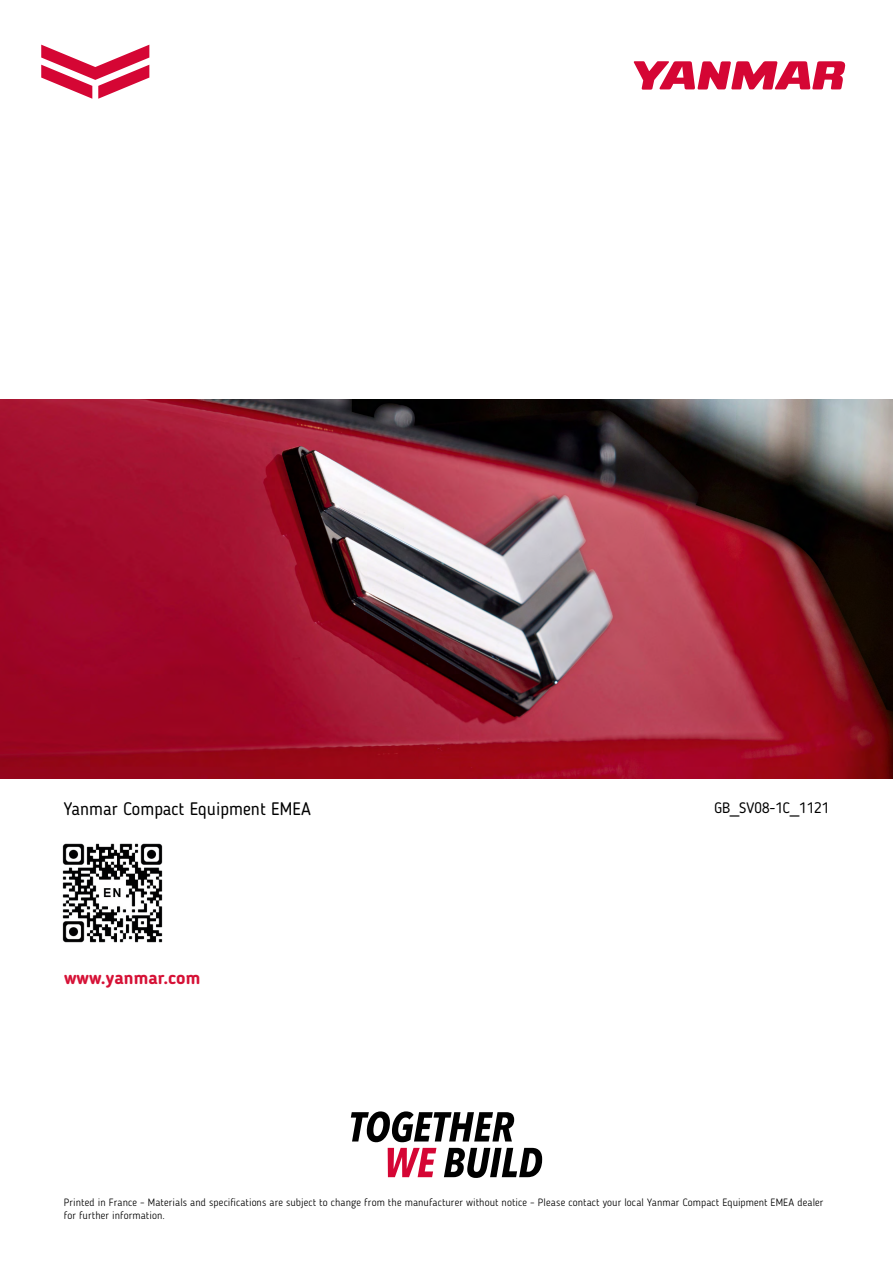
<style>
.page{position:relative;width:893px;height:1263px;background:#fff}
.page>*{position:absolute;margin:0;border:0;box-sizing:border-box;transform-origin:0 0}
.t1{font:18px "Blogger Sans";color:#000}
.t2{font:700 18px "Blogger Sans";color:#d61136}
.t3{font:15px "Blogger Sans";color:#000}
.t4{font:300 10.5px/13.5px "Blogger Sans";letter-spacing:.015em;color:#000}
</style>
<div class="page">
<svg style="left:351px;top:1111px;width:163px;height:31px"></svg>
<svg style="left:388px;top:1148px;width:48px;height:29px"></svg>
<svg style="left:444px;top:1148px;width:98px;height:30px"></svg>
<svg style="left:634px;top:61px;width:212px;height:29px"></svg>
<svg style="left:41px;top:45px;width:108px;height:54px"></svg>
<img style="left:0;top:399px;width:893px;height:380px">
<img style="left:62px;top:843px;width:101px;height:100px">
<h1 class="t1" style="left:64px;top:798px;width:249px">Yanmar Compact Equipment EMEA</h1>
<h2 class="t3" style="left:714px;top:799px;width:116px">GB_SV08-1C_1121</h2>
<h1 class="t2" style="left:64px;top:967px;width:138px">www.yanmar.com</h1>
<p class="t4" style="left:64px;top:1195px;width:761px">Printed in France – Materials and specifications are subject to change from the manufacturer without notice – Please contact your local Yanmar Compact Equipment EMEA dealer for further information.</p>
</div>
